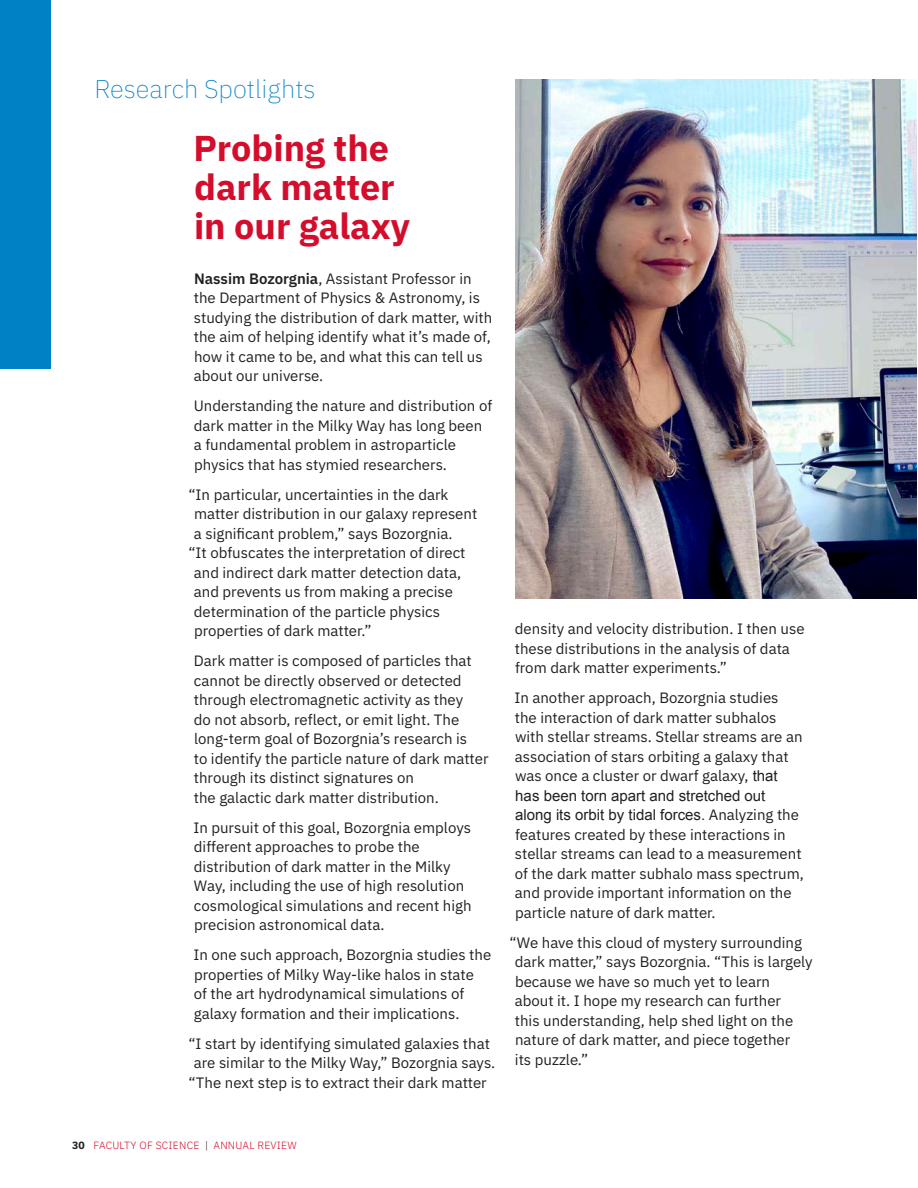
<style>
.page{position:relative;width:918px;height:1188px;background:#fff}
.page>*{position:absolute;margin:0;border:0;box-sizing:border-box;transform-origin:0 0}
.YU_title_2a{font:700 36px/39px "IBM Plex Sans";color:#d30d2b}
.YU_title_sm_light_bl{font:200 25.5px "IBM Plex Sans";color:#0081c6}
.YU_body{font:15px/19.5px "IBM Plex Sans";color:#231f20}
.t1{font:300 10.5px "IBM Plex Sans";letter-spacing:.02em;color:#d30d2b}
.s1{font-weight:600}
.s2{font-family:"Arial"}
.s3{font-weight:700;color:#231f20}
.s4{color:#231f20}
</style>
<div class="page">
<img style="left:516px;top:79px;width:401px;height:520px">
<div style="left:0;top:0;width:51px;height:369px;background:#0081c6"></div>
<p class="YU_title_sm_light_bl" style="left:94px;top:70px;width:222px">Research Spotlights</p>
<p class="YU_title_2a" style="left:194px;top:126px;width:218px">Probing the dark matter in our galaxy</p>
<p class="YU_body" style="left:194px;top:268px;width:300px"><span class="s1">Nassim Bozorgnia</span>, Assistant Professor in the Department of Physics &amp; Astronomy, is studying the distribution of dark matter, with the aim of helping identify what it’s made of, how it came to be, and what this can tell us about our universe.</p>
<p class="YU_body" style="left:194px;top:395px;width:300px">Understanding the nature and distribution of dark matter in the Milky Way has long been a fundamental problem in astroparticle physics that has stymied researchers.</p>
<p class="YU_body" style="left:189px;top:484px;width:261px">“In particular, uncertainties in the dark</p>
<p class="YU_body" style="left:194px;top:503px;width:285px">matter distribution in our galaxy represent</p>
<p class="YU_body" style="left:194px;top:523px;width:260px">a significant problem,” says Bozorgnia.</p>
<p class="YU_body" style="left:189px;top:542px;width:278px">“It obfuscates the interpretation of direct</p>
<p class="YU_body" style="left:194px;top:562px;width:269px">and indirect dark matter detection data,</p>
<p class="YU_body" style="left:194px;top:581px;width:261px">and prevents us from making a precise</p>
<p class="YU_body" style="left:194px;top:601px;width:248px">determination of the particle physics</p>
<p class="YU_body" style="left:194px;top:620px;width:179px">properties of dark matter.”</p>
<p class="YU_body" style="left:194px;top:650px;width:296px">Dark matter is composed of particles that cannot be directly observed or detected through electromagnetic activity as they<br>do not absorb, reflect, or emit light. The long-term goal of Bozorgnia’s research is<br>to identify the particle nature of dark matter through its distinct signatures on<br>the galactic dark matter distribution.</p>
<p class="YU_body" style="left:193px;top:817px;width:280px">In pursuit of this goal, Bozorgnia employs different approaches to probe the distribution of dark matter in the Milky Way, including the use of high resolution cosmological simulations and recent high precision astronomical data.</p>
<p class="YU_body" style="left:193px;top:944px;width:299px">In one such approach, Bozorgnia studies the properties of Milky Way-like halos in state<br>of the art hydrodynamical simulations of galaxy formation and their implications.</p>
<p class="YU_body" style="left:189px;top:1033px;width:308px;text-align:center">“I start by identifying simulated galaxies that are similar to the Milky Way,” Bozorgnia says. “The next step is to extract their dark matter</p>
<p class="YU_body" style="left:515px;top:618px;width:291px">density and velocity distribution. I then use these distributions in the analysis of data from dark matter experiments.”</p>
<p class="YU_body" style="left:514px;top:687px;width:291px">In another approach, Bozorgnia studies the interaction of dark matter subhalos with stellar streams. Stellar streams are an association of stars orbiting a galaxy that was once a cluster or dwarf galaxy, <span class="s2">that has been torn apart and stretched out along its orbit by tidal forces.</span> Analyzing the features created by these interactions in stellar streams can lead to a measurement of the dark matter subhalo mass spectrum, and provide important information on the particle nature of dark matter.</p>
<p class="YU_body" style="left:515px;top:932px;width:299px;text-indent:-5px">“We have this cloud of mystery surrounding dark matter,” says Bozorgnia. “This is largely because we have so much yet to learn<br>about it. I hope my research can further<br>this understanding, help shed light on the nature of dark matter, and piece together<br>its puzzle.”</p>
<p class="t1" style="left:72px;top:1138px;width:226px"><span class="s3">30</span> FACULTY OF SCIENCE <span class="s4">|</span> ANNUAL REVIEW</p>
</div>
